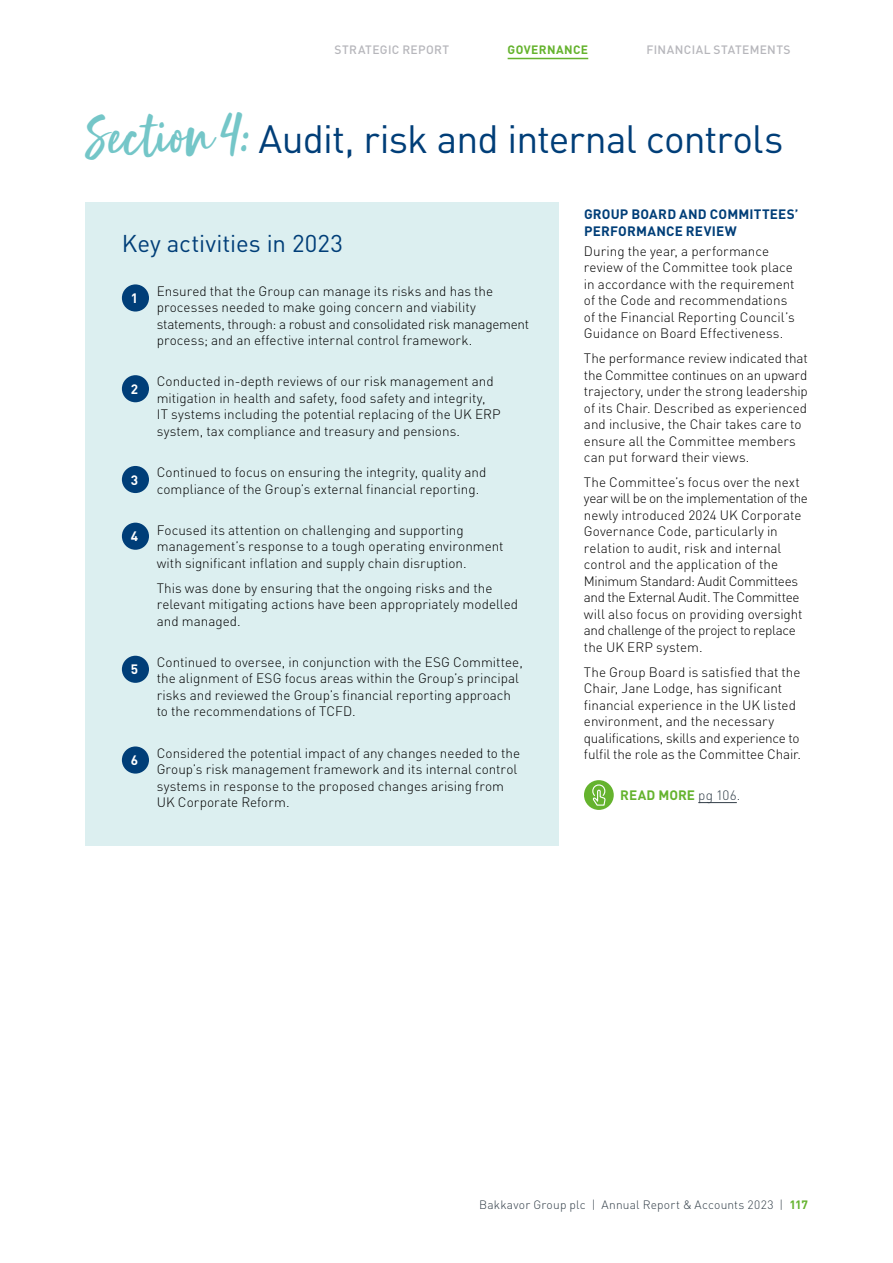
<style>
.page{position:relative;width:893px;height:1263px;background:#fff}
.page>*{position:absolute;margin:0;border:0;box-sizing:border-box;transform-origin:0 0}
.t1{font:39px "DIN Pro";letter-spacing:-.02em;color:#003e78}
.t2{font:24px "DIN Pro";color:#003e78}
.t3{font:300 13.5px/16.5px "DIN Pro";color:#000}
.t4{font:700 13.5px/16.5px "DIN Pro";letter-spacing:.015em;color:#003e78}
.t5{font:700 13.5px "DIN Pro";letter-spacing:.005em;color:#65b32e}
.t6{font:700 13.5px "DIN Pro";color:#fff}
.t7{font:300 12px "DIN Pro";letter-spacing:.015em;color:#323e48}
.t8{font:500 12px "DIN Pro";letter-spacing:.03em;color:#b6b6bb}
.t9{font:700 12px "DIN Pro";letter-spacing:.03em;color:#65b32e}
.s1{font-family:"Good Slient Night";color:#74c6c8}
.s2{font-weight:300;color:#323e48}
.s3{font-weight:700;color:#65b32e}
</style>
<div class="page">
<div style="left:85px;top:202px;width:473px;height:644px;background:#dceff0"></div>
<hr style="left:508px;top:58px;width:80px;height:1px;background:#65b32e">
<hr style="left:698px;top:802px;width:39px;height:1px;background:#323e48">
<div style="left:584px;top:780px;width:30px;height:30px;background:#65b32e;border-radius:50%"></div>
<svg style="left:592px;top:784px;width:14px;height:22px"></svg>
<div style="left:122px;top:284px;width:27px;height:28px;background:#003e78;border-radius:50%"></div>
<div style="left:122px;top:375px;width:27px;height:27px;background:#003e78;border-radius:50%"></div>
<div style="left:122px;top:466px;width:27px;height:27px;background:#003e78;border-radius:50%"></div>
<div style="left:122px;top:523px;width:27px;height:27px;background:#003e78;border-radius:50%"></div>
<div style="left:122px;top:656px;width:27px;height:27px;background:#003e78;border-radius:50%"></div>
<div style="left:122px;top:746px;width:27px;height:28px;background:#003e78;border-radius:50%"></div>
<p class="t8" style="left:335px;top:40px;width:116px">STRATEGIC REPORT</p>
<p class="t9" style="left:508px;top:40px;width:82px">GOVERNANCE</p>
<p class="t8" style="left:646px;top:40px;width:146px">FINANCIAL STATEMENTS</p>
<h1 class="t1" style="left:85px;top:109px;width:700px"><span class="s1">Section 4:</span> Audit, risk and internal controls</h1>
<h2 class="t2" style="left:122px;top:225px;width:223px">Key activities in 2023</h2>
<p class="t6" style="left:131px;top:288px;width:9px">1</p>
<p class="t3" style="left:157px;top:282px;width:374px">Ensured that the Group can manage its risks and has the processes needed to make going concern and viability statements, through: a robust and consolidated risk management process; and an effective internal control framework.</p>
<p class="t6" style="left:131px;top:378px;width:9px">2</p>
<p class="t3" style="left:157px;top:372px;width:345px">Conducted in-depth reviews of our risk management and mitigation in health and safety, food safety and integrity,<br>IT systems including the potential replacing of the UK ERP system, tax compliance and treasury and pensions.</p>
<p class="t6" style="left:131px;top:469px;width:9px">3</p>
<p class="t3" style="left:157px;top:463px;width:331px">Continued to focus on ensuring the integrity, quality and compliance of the Group’s external financial reporting.</p>
<p class="t6" style="left:131px;top:526px;width:9px">4</p>
<p class="t3" style="left:157px;top:521px;width:348px">Focused its attention on challenging and supporting management’s response to a tough operating environment with significant inflation and supply chain disruption.</p>
<p class="t3" style="left:157px;top:578px;width:363px">This was done by ensuring that the ongoing risks and the relevant mitigating actions have been appropriately modelled and managed.</p>
<p class="t6" style="left:131px;top:659px;width:9px">5</p>
<p class="t3" style="left:157px;top:653px;width:368px">Continued to oversee, in conjunction with the ESG Committee, the alignment of ESG focus areas within the Group’s principal risks and reviewed the Group’s financial reporting approach to the recommendations of TCFD.</p>
<p class="t6" style="left:131px;top:750px;width:9px">6</p>
<p class="t3" style="left:157px;top:744px;width:365px">Considered the potential impact of any changes needed to the Group’s risk management framework and its internal control systems in response to the proposed changes arising from UK Corporate Reform.</p>
<p class="t4" style="left:584px;top:205px;width:216px">GROUP BOARD AND COMMITTEES’<br>PERFORMANCE REVIEW</p>
<p class="t3" style="left:584px;top:242px;width:212px">During the year, a performance review of the Committee took place in accordance with the requirement of the Code and recommendations of the Financial Reporting Council’s Guidance on Board Effectiveness.</p>
<p class="t3" style="left:584px;top:349px;width:225px">The performance review indicated that the Committee continues on an upward trajectory, under the strong leadership of its Chair. Described as experienced and inclusive, the Chair takes care to ensure all the Committee members can put forward their views.</p>
<p class="t3" style="left:584px;top:473px;width:225px">The Committee’s focus over the next year will be on the implementation of the newly introduced 2024 UK Corporate Governance Code, particularly in relation to audit, risk and internal control and the application of the Minimum Standard: Audit Committees and the External Audit. The Committee will also focus on providing oversight and challenge of the project to replace the UK ERP system.</p>
<p class="t3" style="left:584px;top:662px;width:219px">The Group Board is satisfied that the Chair, Jane Lodge, has significant financial experience in the UK listed environment, and the necessary qualifications, skills and experience to fulfil the role as the Committee Chair.</p>
<p class="t5" style="left:620px;top:785px;width:122px">READ MORE <span class="s2">pg 106.</span></p>
<p class="t7" style="left:479px;top:1196px;width:330px">Bakkavor Group plc | Annual Report &amp; Accounts 2023 | <span class="s3">117</span></p>
</div>
